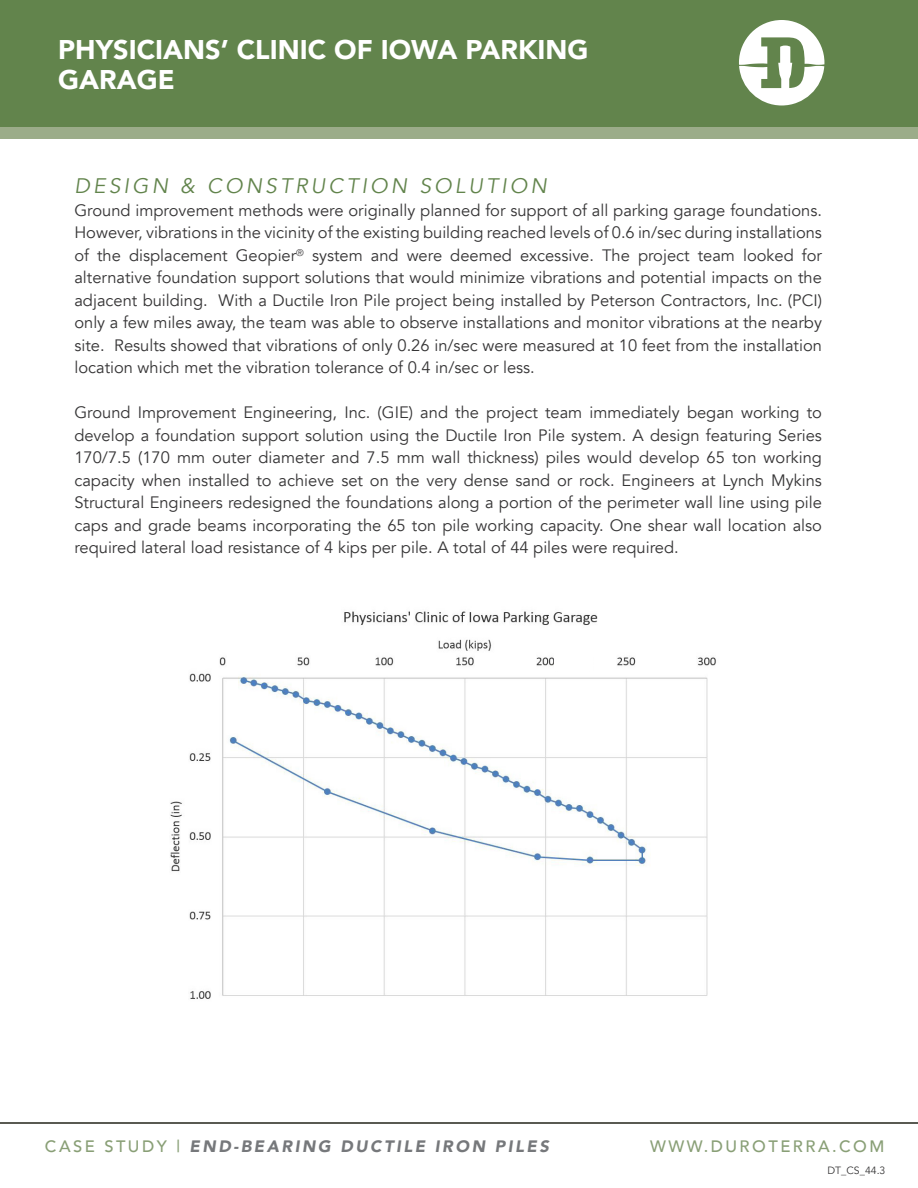
<style>
.page{position:relative;width:918px;height:1188px;background:#fff}
.page>*{position:absolute;margin:0;border:0;box-sizing:border-box;transform-origin:0 0}
.Website_address___pa{font:900 27px/30px "Avenir";color:#fff}
.Website_address___pa-2{font:italic 21px "Avenir";letter-spacing:.15em;color:#62844c}
.Website_address___pa-3{font:16.5px/22.5px "Avenir";color:#363536;text-align:justify}
.Website_address___pa-4{font:italic 900 16.5px "Avenir";letter-spacing:.15em;color:#76787b}
.Website_address___pa-5{font:500 16.5px "Avenir";letter-spacing:.15em;color:#899f76}
.Website_address___pa-6{font:10.5px "Avenir";color:#363536}
.s1{font-weight:500;font-style:normal;color:#899f76}
</style>
<div class="page">
<div style="left:0;top:0;width:918px;height:135px;background:#62844c"></div>
<div style="left:0;top:127px;width:918px;height:12px;background:#9bac89"></div>
<hr style="left:0;top:1123px;width:918px;height:1px;background:#595a52">
<img style="left:170px;top:611px;width:546px;height:388px">
<svg style="left:739px;top:20px;width:85px;height:86px"></svg>
<div style="left:555px;top:652px;width:38px;height:19px;background:#fff"></div>
<p class="Website_address___pa" style="left:58px;top:34px;width:532px">PHYSICIANS’ CLINIC OF IOWA PARKING<br>GARAGE</p>
<p class="Website_address___pa-2" style="left:74px;top:174px;width:474px">DESIGN &amp; CONSTRUCTION SOLUTION</p>
<p class="Website_address___pa-3" style="left:74px;top:199px;width:749px">Ground improvement methods were originally planned for support of all parking garage foundations.<br>However, vibrations in the vicinity of the existing building reached levels of 0.6 in/sec during installations of the displacement Geopier<sup>®</sup> system and were deemed excessive. The project team looked for alternative foundation support solutions that would minimize vibrations and potential impacts on the adjacent building. With a Ductile Iron Pile project being installed by Peterson Contractors, Inc. (PCI) only a few miles away, the team was able to observe installations and monitor vibrations at the nearby site. Results showed that vibrations of only 0.26 in/sec were measured at 10 feet from the installation location which met the vibration tolerance of 0.4 in/sec or less.</p>
<p class="Website_address___pa-3" style="left:74px;top:402px;width:749px">Ground Improvement Engineering, Inc. (GIE) and the project team immediately began working to develop a foundation support solution using the Ductile Iron Pile system. A design featuring Series 170/7.5 (170 mm outer diameter and 7.5 mm wall thickness) piles would develop 65 ton working capacity when installed to achieve set on the very dense sand or rock. Engineers at Lynch Mykins Structural Engineers redesigned the foundations along a portion of the perimeter wall line using pile caps and grade beams incorporating the 65 ton pile working capacity. One shear wall location also required lateral load resistance of 4 kips per pile. A total of 44 piles were required.</p>
<p class="Website_address___pa-4" style="left:45px;top:1133px;width:505px"><span class="s1">CASE STUDY |</span> END-BEARING DUCTILE IRON PILES</p>
<p class="Website_address___pa-5" style="left:650px;top:1132px;width:236px">WWW.DUROTERRA.COM</p>
<p class="Website_address___pa-6" style="left:828px;top:1164px;width:59px">DT_CS_44.3</p>
</div>
